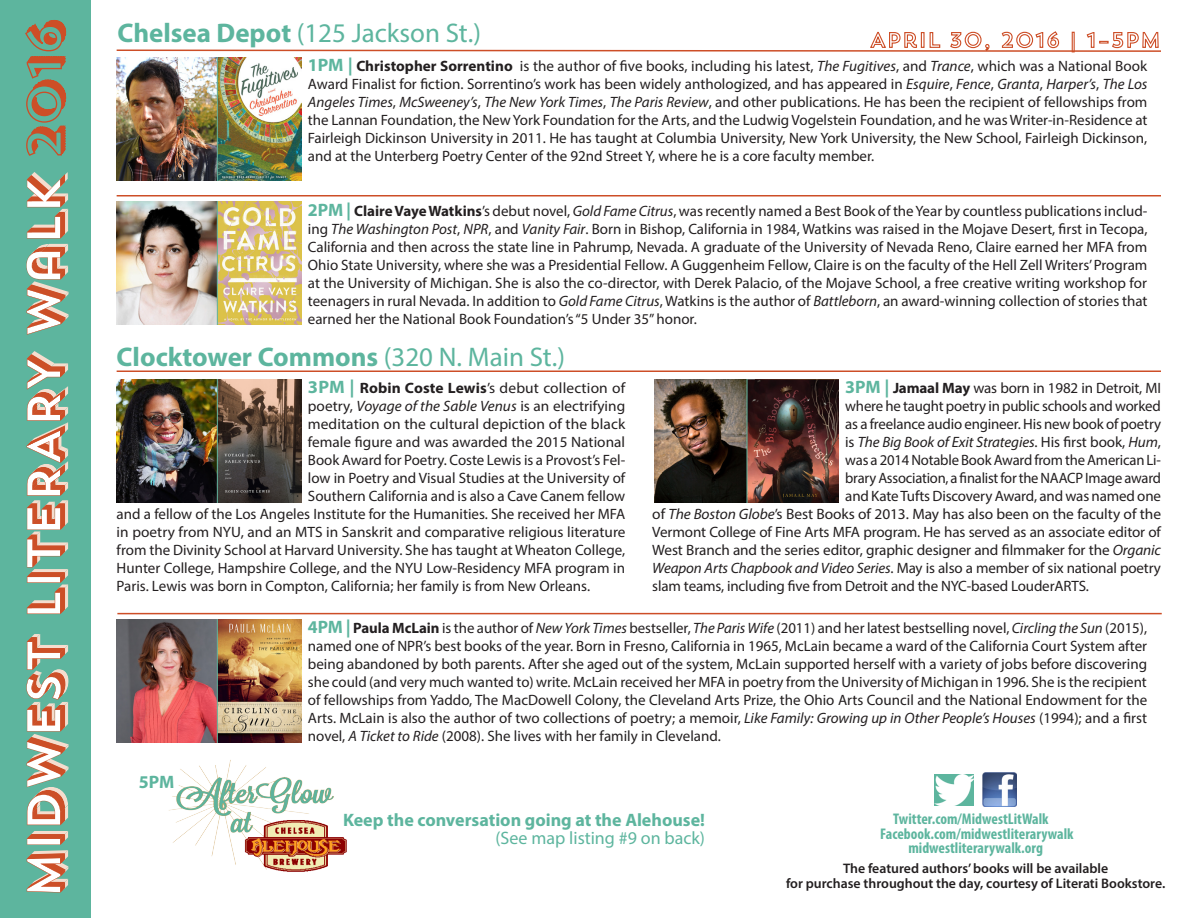
<style>
.page{position:relative;width:1188px;height:918px;background:#fff}
.page>*{position:absolute;margin:0;border:0;box-sizing:border-box;transform-origin:0 0}
.t1{font:700 27px "Myriad Pro";color:#5db59e}
.t2{font:27px "Myriad Pro";color:#5db59e}
.t3{font:700 18px "Myriad Pro";color:#5db59e}
.t4{font:18px "Myriad Pro";color:#5db59e}
.t5{font:700 condensed 15.45px "Myriad Pro";color:#5db59e}
.t6{font:15px/18px "Myriad Pro";color:#231f20;text-align:justify}
.t7{font:italic 15px "Myriad Pro";letter-spacing:-.01em;color:#231f20}
.t8{font:600 13.8px "Myriad Pro";color:#231f20}
.s1{font-weight:700}
.s2{font-weight:700;font-size:18px;color:#5db59e}
.s3{font-style:italic}
.s4{font-weight:400}
.s5{font-style:normal}
</style>
<div class="page">
<hr style="left:117px;top:195px;width:1044px;height:1px;background:#cd4e27">
<div style="left:0;top:0;width:90px;height:918px;background:#5db59e"></div>
<svg style="left:27px;top:831px;width:41px;height:62px"></svg>
<svg style="left:26px;top:634px;width:43px;height:191px"></svg>
<svg style="left:27px;top:351px;width:41px;height:263px"></svg>
<svg style="left:26px;top:244px;width:43px;height:91px"></svg>
<svg style="left:27px;top:172px;width:41px;height:66px"></svg>
<svg style="left:25px;top:20px;width:42px;height:136px"></svg>
<img style="left:117px;top:57px;width:184px;height:123px">
<img style="left:654px;top:380px;width:185px;height:123px">
<hr style="left:117px;top:370px;width:1044px;height:2px;background:#cd4e27">
<img style="left:117px;top:619px;width:184px;height:123px">
<hr style="left:117px;top:613px;width:1045px;height:1px;background:#cd4e27">
<img style="left:935px;top:774px;width:39px;height:32px">
<img style="left:983px;top:773px;width:34px;height:33px">
<svg style="left:116px;top:31px;width:1045px;height:22px"></svg>
<img style="left:117px;top:380px;width:184px;height:123px">
<img style="left:117px;top:201px;width:184px;height:123px">
<img style="left:169px;top:760px;width:178px;height:112px">
<p class="t2" style="left:117px;top:16px;width:365px"><span class="s1">Chelsea Depot</span> (125 Jackson St.)</p>
<p class="t6" style="left:308px;top:56px;width:841px"><span class="s2">1PM |</span> <span class="s1">Christopher Sorrentino</span> is the author of five books, including his latest, <span class="s3">The Fugitives</span>, and <span class="s3">Trance</span>, which was a National Book Award Finalist for fiction. Sorrentino’s work has been widely anthologized, and has appeared in <span class="s3">Esquire</span>, <span class="s3">Fence</span>, <span class="s3">Granta</span>, <span class="s3">Harper’s</span>, <span class="s3">The Los Angeles Times</span>, <span class="s3">McSweeney’s</span>, <span class="s3">The New York Times</span>, <span class="s3">The Paris Review</span>, and other publications. He has been the recipient of fellowships from the Lannan Foundation, the New York Foundation for the Arts, and the Ludwig Vogelstein Foundation, and he was Writer-in-Residence at Fairleigh Dickinson University in 2011. He has taught at Columbia University, New York University, the New School, Fairleigh Dickinson, and at the Unterberg Poetry Center of the 92nd Street Y, where he is a core faculty member.</p>
<p class="t6" style="left:308px;top:202px;width:841px"><span class="s2">2PM |</span> <span class="s1">Claire Vaye Watkins</span>’s debut novel, <span class="s3">Gold Fame Citrus</span>, was recently named a Best Book of the Year by countless publications includ&shy;ing <span class="s3">The Washington Post</span>, <span class="s3">NPR</span>, and <span class="s3">Vanity Fair</span>. Born in Bishop, California in 1984, Watkins was raised in the Mojave Desert, first in Tecopa, California and then across the state line in Pahrump, Nevada. A graduate of the University of Nevada Reno, Claire earned her MFA from Ohio State University, where she was a Presidential Fellow. A Guggenheim Fellow, Claire is on the faculty of the Hell Zell Writers’ Program at the University of Michigan. She is also the co-director, with Derek Palacio, of the Mojave School, a free creative writing workshop for teenagers in rural Nevada. In addition to <span class="s3">Gold Fame Citrus</span>, Watkins is the author of <span class="s3">Battleborn</span>, an award-winning collection of stories that earned her the National Book Foundation’s “5 Under 35” honor.</p>
<p class="t1" style="left:117px;top:340px;width:450px">Clocktower Commons <span class="s4">(320 N. Main St.)</span></p>
<p class="t6" style="left:308px;top:379px;width:319px"><span class="s2">3PM |</span> <span class="s1">Robin Coste Lewis</span>’s debut collection of</p>
<p class="t6" style="left:308px;top:397px;width:319px">poetry, <span class="s3">Voyage of the Sable Venus</span> is an electrifying</p>
<p class="t6" style="left:308px;top:415px;width:319px">meditation on the cultural depiction of the black</p>
<p class="t6" style="left:308px;top:433px;width:319px">female figure and was awarded the 2015 National</p>
<p class="t6" style="left:308px;top:451px;width:319px">Book Award for Poetry. Coste Lewis is a Provost’s Fel-</p>
<p class="t6" style="left:308px;top:469px;width:319px">low in Poetry and Visual Studies at the University of</p>
<p class="t6" style="left:308px;top:487px;width:319px">Southern California and is also a Cave Canem fellow</p>
<p class="t6" style="left:117px;top:505px;width:510px">and a fellow of the Los Angeles Institute for the Humanities. She received her MFA</p>
<p class="t6" style="left:117px;top:523px;width:510px">in poetry from NYU, and an MTS in Sanskrit and comparative religious literature</p>
<p class="t6" style="left:117px;top:541px;width:510px">from the Divinity School at Harvard University. She has taught at Wheaton College,</p>
<p class="t6" style="left:117px;top:559px;width:510px">Hunter College, Hampshire College, and the NYU Low-Residency MFA program in</p>
<p class="t6" style="left:117px;top:577px;width:475px">Paris. Lewis was born in Compton, California; her family is from New Orleans.</p>
<p class="t6" style="left:845px;top:379px;width:317px"><span class="s2">3PM |</span> <span class="s1">Jamaal May</span> was born in 1982 in Detroit, MI</p>
<p class="t6" style="left:845px;top:397px;width:317px">where he taught poetry in public schools and worked</p>
<p class="t6" style="left:845px;top:415px;width:317px">as a freelance audio engineer. His new book of poetry</p>
<p class="t7" style="left:845px;top:433px;width:317px"><span class="s5">is</span> The Big Book of Exit Strategies<span class="s5">. His first book,</span> Hum<span class="s5">,</span></p>
<p class="t6" style="left:845px;top:451px;width:317px">was a 2014 Notable Book Award from the American Li-</p>
<p class="t6" style="left:845px;top:469px;width:317px">brary Association, a finalist for the NAACP Image award</p>
<p class="t6" style="left:845px;top:487px;width:317px">and Kate Tufts Discovery Award, and was named one</p>
<p class="t6" style="left:652px;top:505px;width:510px">of <span class="s3">The Boston Globe</span>’s Best Books of 2013. May has also been on the faculty of the</p>
<p class="t6" style="left:652px;top:523px;width:510px">Vermont College of Fine Arts MFA program. He has served as an associate editor of</p>
<p class="t6" style="left:652px;top:541px;width:510px">West Branch and the series editor, graphic designer and filmmaker for the <span class="s3">Organic</span></p>
<p class="t6" style="left:652px;top:559px;width:510px"><span class="s3">Weapon Arts Chapbook and Video Series</span>. May is also a member of six national poetry</p>
<p class="t6" style="left:652px;top:577px;width:438px">slam teams, including five from Detroit and the NYC-based LouderARTS.</p>
<p class="t3" style="left:139px;top:770px;width:37px">5PM</p>
<p class="t6" style="left:308px;top:619px;width:841px"><span class="s2">4PM |</span> <span class="s1">Paula McLain</span> is the author of <span class="s3">New York Times</span> bestseller, <span class="s3">The Paris Wife</span> (2011) and her latest bestselling novel, <span class="s3">Circling the Sun</span> (2015), named one of NPR’s best books of the year. Born in Fresno, California in 1965, McLain became a ward of the California Court System after being abandoned by both parents. After she aged out of the system, McLain supported herself with a variety of jobs before discovering she could (and very much wanted to) write. McLain received her MFA in poetry from the University of Michigan in 1996. She is the recipient of fellowships from Yaddo, The MacDowell Colony, the Cleveland Arts Prize, the Ohio Arts Council and the National Endowment for the Arts. McLain is also the author of two collections of poetry; a memoir, <span class="s3">Like Family: Growing up in Other People’s Houses</span> (1994); and a first novel, <span class="s3">A Ticket to Ride</span> (2008). She lives with her family in Cleveland.</p>
<p class="t3" style="left:343px;top:808px;width:364px">Keep the conversation going at the Alehouse!</p>
<p class="t4" style="left:496px;top:827px;width:211px">(See map listing #9 on back)</p>
<p class="t5" style="left:893px;top:809px;width:157px">Twitter.com/MidwestLitWalk</p>
<p class="t5" style="left:880px;top:824px;width:195px">Facebook.com/midwestliterarywalk</p>
<p class="t5" style="left:908px;top:838px;width:136px">midwestliterarywalk.org</p>
<p class="t8" style="left:843px;top:860px;width:267px">The featured authors’ books will be available</p>
<p class="t8" style="left:786px;top:875px;width:381px">for purchase throughout the day, courtesy of Literati Bookstore.</p>
</div>
